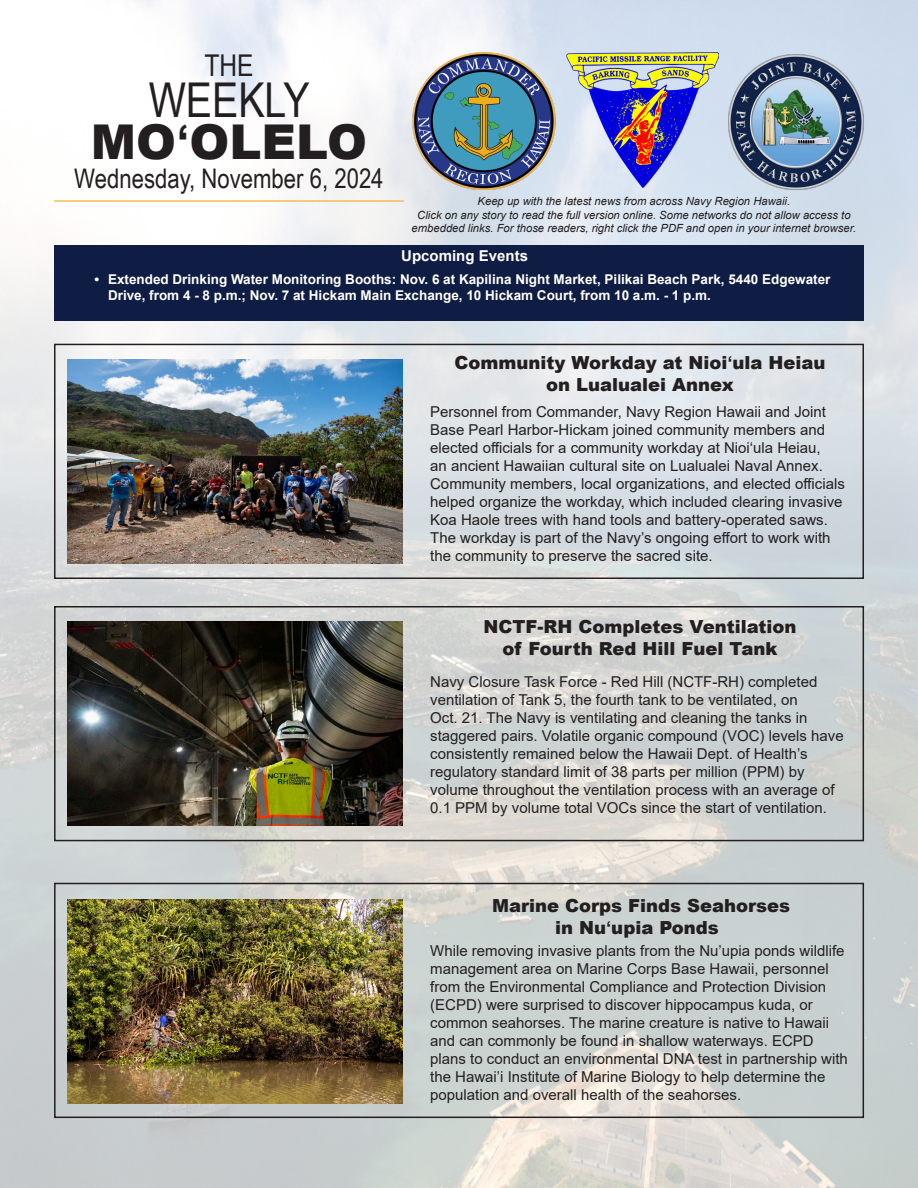
<style>
.page{position:relative;width:918px;height:1188px;background:#fff}
.page>*{position:absolute;margin:0;border:0;box-sizing:border-box;transform-origin:0 0}
.t1{font:900 48px "Arial";color:#231f20}
.t2{font:48px "Arial Narrow";color:#231f20}
.t3{font:30px "Arial Narrow";color:#231f20}
.t4{font:27px "Arial Narrow";color:#231f20}
.t5{font:900 18px/21.6px "Arial";color:#231f20;text-align:center}
.t6{font:15px/18px "Arial";color:#231f20}
.t7{font:700 15px "Arial";color:#fff}
.t8{font:700 13.5px/16.2px "Arial";color:#fff}
.t9{font:italic 11.25px "Arial";color:#231f20}
.s1{font-weight:700}
</style>
<div class="page">
<img style="left:0;top:0;width:918px;height:1188px">
<img style="left:567px;top:52px;width:151px;height:135px">
<img style="left:411px;top:52px;width:149px;height:137px">
<img style="left:728px;top:54px;width:136px;height:135px">
<hr style="left:54px;top:200px;width:350px;height:2px;background:#f2bd54">
<div style="left:54px;top:606px;width:810px;height:235px;border:2px solid #231f20"></div>
<img style="left:68px;top:622px;width:334px;height:204px">
<img style="left:68px;top:899px;width:334px;height:204px">
<div style="left:54px;top:883px;width:810px;height:235px;border:2px solid #231f20"></div>
<img style="left:68px;top:359px;width:334px;height:204px">
<div style="left:54px;top:344px;width:810px;height:235px;border:2px solid #231f20"></div>
<div style="left:54px;top:245px;width:810px;height:75px;background:#0f1c43"></div>
<p class="t3" style="left:204px;top:43px;width:51px">THE</p>
<p class="t2" style="left:149px;top:65px;width:163px">WEEKLY</p>
<p class="t1" style="left:91px;top:107px;width:278px">MO<span class="s1">ʻ</span>OLELO</p>
<p class="t4" style="left:74px;top:158px;width:311px">Wednesday, November 6, 2024</p>
<p class="t9" style="left:478px;top:194px;width:314px">Keep up with the latest news from across Navy Region Hawaii.</p>
<p class="t9" style="left:417px;top:208px;width:435px">Click on any story to read the full version online. Some networks do not allow access to</p>
<p class="t9" style="left:412px;top:221px;width:446px">embedded links. For those readers, right click the PDF and open in your internet browser.</p>
<p class="t7" style="left:401px;top:246px;width:128px">Upcoming Events</p>
<p class="t8" style="left:108px;top:271px;width:724px;text-indent:-14px">• Extended Drinking Water Monitoring Booths: Nov. 6 at Kapilina Night Market, Pilikai Beach Park, 5440 Edgewater<br>Drive, from 4 - 8 p.m.; Nov. 7 at Hickam Main Exchange, 10 Hickam Court, from 10 a.m. - 1 p.m.</p>
<p class="t5" style="left:455px;top:352px;width:372px">Community Workday at Nioi<span class="s1">ʻ</span>ula Heiau</p>
<p class="t5" style="left:546px;top:373px;width:189px">on Lualualei Annex</p>
<p class="t6" style="left:430px;top:403px;width:416px">Personnel from Commander, Navy Region Hawaii and Joint Base Pearl Harbor-Hickam joined community members and elected officials for a community workday at Nioi‘ula Heiau,<br>an ancient Hawaiian cultural site on Lualualei Naval Annex.<br>Community members, local organizations, and elected officials helped organize the workday, which included clearing invasive Koa Haole trees with hand tools and battery-operated saws.<br>The workday is part of the Navy’s ongoing effort to work with the community to preserve the sacred site.</p>
<p class="t5" style="left:484px;top:615px;width:314px">NCTF-RH Completes Ventilation</p>
<p class="t5" style="left:503px;top:637px;width:277px">of Fourth Red Hill Fuel Tank</p>
<p class="t6" style="left:430px;top:672px;width:389px">Navy Closure Task Force - Red Hill (NCTF-RH) completed ventilation of Tank 5, the fourth tank to be ventilated, on</p>
<p class="t6" style="left:430px;top:708px;width:415px">Oct. 21. The Navy is ventilating and cleaning the tanks in staggered pairs. Volatile organic compound (VOC) levels have consistently remained below the Hawaii Dept. of Health’s</p>
<p class="t6" style="left:430px;top:762px;width:376px">regulatory standard limit of 38 parts per million (PPM) by</p>
<p class="t6" style="left:430px;top:780px;width:406px">volume throughout the ventilation process with an average of<br>0.1 PPM by volume total VOCs since the start of ventilation.</p>
<p class="t5" style="left:492px;top:894px;width:300px">Marine Corps Finds Seahorses in Nu<span class="s1">ʻ</span>upia Ponds</p>
<p class="t6" style="left:430px;top:941px;width:419px">While removing invasive plants from the Nu’upia ponds wildlife management area on Marine Corps Base Hawaii, personnel from the Environmental Compliance and Protection Division (ECPD) were surprised to discover hippocampus kuda, or common seahorses. The marine creature is native to Hawaii and can commonly be found in shallow waterways. ECPD plans to conduct an environmental DNA test in partnership with the Hawai’i Institute of Marine Biology to help determine the population and overall health of the seahorses.</p>
</div>
